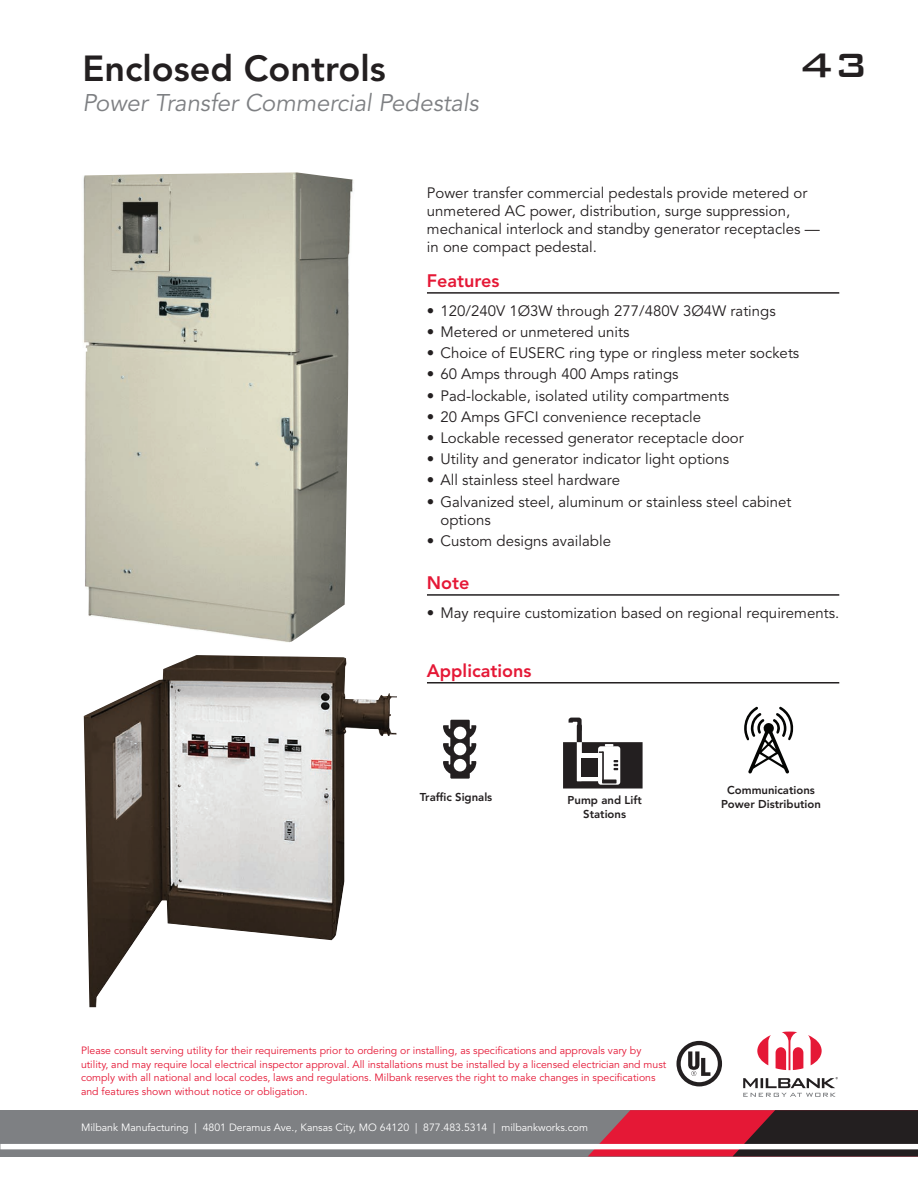
<style>
.page{position:relative;width:918px;height:1188px;background:#fff}
.page>*{position:absolute;margin:0;border:0;box-sizing:border-box;transform-origin:0 0}
.t1{font:700 45px "AG Bank Gothic Pln";color:#231f20}
.t2{font:800 36px "Avenir LT Std";color:#231f20}
.t3{font:italic 24px "Avenir LT Std";letter-spacing:-.005em;color:#7e8083}
.t4{font:800 18px "Avenir LT Std";color:#e51836}
.t5{font:15px/18px "Avenir LT Std";color:#231f20}
.t6{font:800 11.4px/14.2px "Avenir LT Std";color:#231f20;text-align:center}
.t7{font:10.5px/13.5px "Avenir LT Std";color:#e51836}
.t8{font:10.5px "Avenir LT Std";color:#fff}
</style>
<div class="page">
<div style="left:0;top:1110px;width:918px;height:46px;background:#7e8083"></div>
<svg style="left:588px;top:1110px;width:330px;height:46px"></svg>
<div style="left:0;top:1144px;width:918px;height:6px;background:#fff"></div>
<svg style="left:676px;top:1041px;width:46px;height:45px"></svg>
<svg style="left:757px;top:1032px;width:65px;height:38px"></svg>
<svg style="left:743px;top:1077px;width:95px;height:20px"></svg>
<img style="left:83px;top:172px;width:271px;height:471px">
<img style="left:84px;top:655px;width:313px;height:352px">
<hr style="left:427px;top:292px;width:412px;height:2px;background:#231f20">
<hr style="left:427px;top:594px;width:412px;height:2px;background:#231f20">
<svg style="left:443px;top:720px;width:33px;height:59px"></svg>
<svg style="left:744px;top:707px;width:49px;height:67px"></svg>
<svg style="left:563px;top:717px;width:80px;height:72px"></svg>
<hr style="left:427px;top:682px;width:412px;height:2px;background:#231f20">
<h2 class="t2" style="left:82px;top:47px;width:305px">Enclosed Controls</h2>
<h3 class="t3" style="left:82px;top:89px;width:398px">Power Transfer Commercial Pedestals</h3>
<h1 class="t1" style="left:799px;top:43px;width:71px">43</h1>
<p class="t5" style="left:427px;top:184px;width:394px">Power transfer commercial pedestals provide metered or unmetered AC power, distribution, surge suppression, mechanical interlock and standby generator receptacles — in one compact pedestal.</p>
<p class="t4" style="left:427px;top:270px;width:74px">Features</p>
<p class="t5" style="left:427px;top:302px;width:350px">• 120/240V 1Ø3W through 277/480V 3Ø4W ratings</p>
<p class="t5" style="left:427px;top:323px;width:204px">• Metered or unmetered units</p>
<p class="t5" style="left:427px;top:344px;width:374px">• Choice of EUSERC ring type or ringless meter sockets</p>
<p class="t5" style="left:427px;top:366px;width:253px">• 60 Amps through 400 Amps ratings</p>
<p class="t5" style="left:427px;top:387px;width:304px">• Pad-lockable, isolated utility compartments</p>
<p class="t5" style="left:427px;top:408px;width:276px">• 20 Amps GFCI convenience receptacle</p>
<p class="t5" style="left:427px;top:429px;width:318px">• Lockable recessed generator receptacle door</p>
<p class="t5" style="left:427px;top:450px;width:304px">• Utility and generator indicator light options</p>
<p class="t5" style="left:427px;top:472px;width:195px">• All stainless steel hardware</p>
<p class="t5" style="left:440px;top:493px;width:353px;text-indent:-14px">• Galvanized steel, aluminum or stainless steel cabinet options</p>
<p class="t5" style="left:427px;top:532px;width:186px">• Custom designs available</p>
<p class="t4" style="left:427px;top:572px;width:44px">Note</p>
<p class="t5" style="left:427px;top:604px;width:414px">• May require customization based on regional requirements.</p>
<p class="t4" style="left:427px;top:660px;width:106px">Applications</p>
<p class="t6" style="left:420px;top:790px;width:74px">Traffic Signals</p>
<p class="t6" style="left:721px;top:783px;width:101px">Communications<br>Power Distribution</p>
<p class="t6" style="left:568px;top:793px;width:76px">Pump and Lift<br>Stations</p>
<p class="t7" style="left:81px;top:1044px;width:587px">Please consult serving utility for their requirements prior to ordering or installing, as specifications and approvals vary by utility, and may require local electrical inspector approval. All installations must be installed by a licensed electrician and must comply with all national and local codes, laws and regulations. Milbank reserves the right to make changes in specifications and features shown without notice or obligation.</p>
<p class="t8" style="left:81px;top:1122px;width:509px">Milbank Manufacturing | 4801 Deramus Ave., Kansas City, MO 64120 | 877.483.5314 | milbankworks.com</p>
</div>
